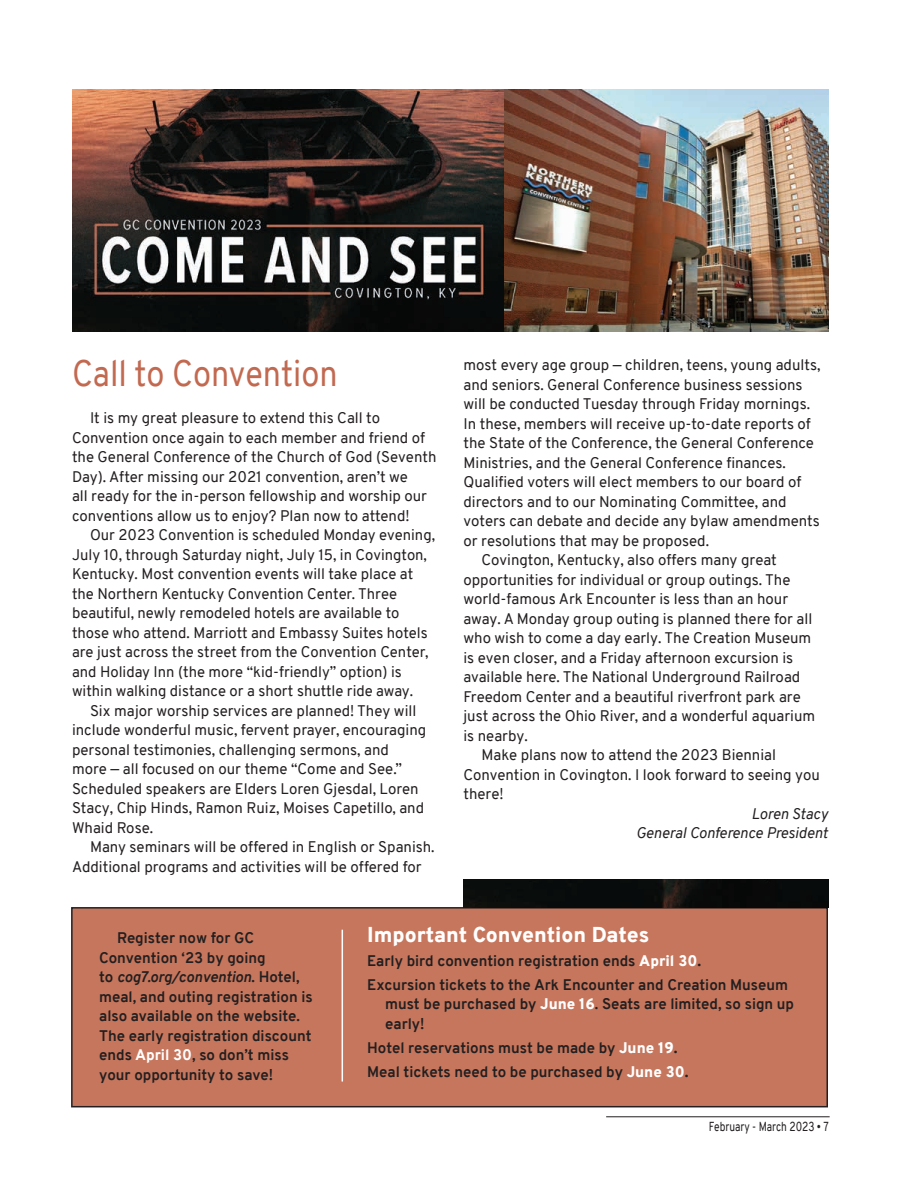
<style>
.page{position:relative;width:918px;height:1188px;background:#fff}
.page>*{position:absolute;margin:0;border:0;box-sizing:border-box;transform-origin:0 0}
.Title-CR{font:36px "Overpass";color:#c26950;scale:.9 1}
.News-CR{font:900 21px "Overpass";color:#fff}
.News-CR-2{font:15px/19.5px "Overpass";color:#231f20}
.News-CR-3{font:700 15px/19.5px "Overpass";color:#231f20}
.News-CR-4{font:italic 15px "Overpass";color:#231f20}
.t1{font:12.75px "Overpass";color:#231f20;scale:.8 1}
.s1{font-style:italic}
.s2{font-weight:800;color:#fff}
.s3{font-weight:900;color:#fff}
.s4{font-weight:900}
</style>
<div class="page">
<hr style="left:606px;top:1116px;width:224px;height:1px;background:#231f20">
<div style="left:72px;top:908px;width:755px;height:199px;background:#c6765c"></div>
<div style="left:71px;top:907px;width:757px;height:200px;border:2px solid #231f20"></div>
<img style="left:464px;top:880px;width:364px;height:27px">
<img style="left:72px;top:89px;width:756px;height:243px">
<hr style="left:342px;top:930px;width:1px;height:152px;background:#fff">
<p class="Title-CR" style="left:72px;top:348px;width:297px">Call to Convention</p>
<p class="News-CR-2" style="left:72px;top:409px;width:366px;text-indent:18px">It is my great pleasure to extend this Call to Convention once again to each member and friend of the General Conference of the Church of God (Seventh Day). After missing our 2021 convention, aren’t we<br>all ready for the in-person fellowship and worship our conventions allow us to enjoy? Plan now to attend!</p>
<p class="News-CR-2" style="left:72px;top:526px;width:365px;text-indent:18px">Our 2023 Convention is scheduled Monday evening, July 10, through Saturday night, July 15, in Covington, Kentucky. Most convention events will take place at the Northern Kentucky Convention Center. Three beautiful, newly remodeled hotels are available to those who attend. Marriott and Embassy Suites hotels are just across the street from the Convention Center, and Holiday Inn (the more “kid-friendly” option) is within walking distance or a short shuttle ride away.</p>
<p class="News-CR-2" style="left:72px;top:701px;width:356px;text-indent:18px">Six major worship services are planned! They will include wonderful music, fervent prayer, encouraging personal testimonies, challenging sermons, and more — all focused on our theme “Come and See.” Scheduled speakers are Elders Loren Gjesdal, Loren Stacy, Chip Hinds, Ramon Ruiz, Moises Capetillo, and Whaid Rose.</p>
<p class="News-CR-2" style="left:72px;top:838px;width:364px;text-indent:18px">Many seminars will be offered in English or Spanish.<br>Additional programs and activities will be offered for</p>
<p class="News-CR-2" style="left:464px;top:355px;width:358px">most every age group — children, teens, young adults, and seniors. General Conference business sessions will be conducted Tuesday through Friday mornings.<br>In these, members will receive up-to-date reports of the State of the Conference, the General Conference Ministries, and the General Conference finances.<br>Qualified voters will elect members to our board of directors and to our Nominating Committee, and voters can debate and decide any bylaw amendments or resolutions that may be proposed.</p>
<p class="News-CR-2" style="left:464px;top:550px;width:353px;text-indent:18px">Covington, Kentucky, also offers many great opportunities for individual or group outings. The world-famous Ark Encounter is less than an hour away. A Monday group outing is planned there for all who wish to come a day early. The Creation Museum is even closer, and a Friday afternoon excursion is available here. The National Underground Railroad Freedom Center and a beautiful riverfront park are just across the Ohio River, and a wonderful aquarium is nearby.</p>
<p class="News-CR-2" style="left:464px;top:745px;width:358px;text-indent:18px">Make plans now to attend the 2023 Biennial<br>Convention in Covington. I look forward to seeing you there!</p>
<p class="News-CR-4" style="left:751px;top:803px;width:78px">Loren Stacy</p>
<p class="News-CR-4" style="left:636px;top:822px;width:193px">General Conference President</p>
<p class="News-CR-3" style="left:99px;top:928px;width:215px;text-indent:18px">Register now for GC<br>Convention ‘23 by going<br>to <span class="s1">cog7.org/convention</span>. Hotel, meal, and outing registration is also available on the website.<br>The early registration discount ends <span class="s2">April 30</span>, so don’t miss your opportunity to save!</p>
<p class="News-CR" style="left:367px;top:919px;width:284px">Important Convention Dates</p>
<p class="News-CR-3" style="left:367px;top:951px;width:335px">Early bird convention registration ends <span class="s3">April 30</span><span class="s4">.</span></p>
<p class="News-CR-3" style="left:385px;top:975px;width:410px;text-indent:-18px">Excursion tickets to the Ark Encounter and Creation Museum must be purchased by <span class="s3">June 16</span>. Seats are limited, so sign up early!</p>
<p class="News-CR-3" style="left:367px;top:1038px;width:312px">Hotel reservations must be made by <span class="s3">June 19</span><span class="s4">.</span></p>
<p class="News-CR-3" style="left:367px;top:1062px;width:323px">Meal tickets need to be purchased by <span class="s3">June 30</span><span class="s4">.</span></p>
<p class="t1" style="left:709px;top:1117px;width:151px">February - March 2023 • 7</p>
</div>
